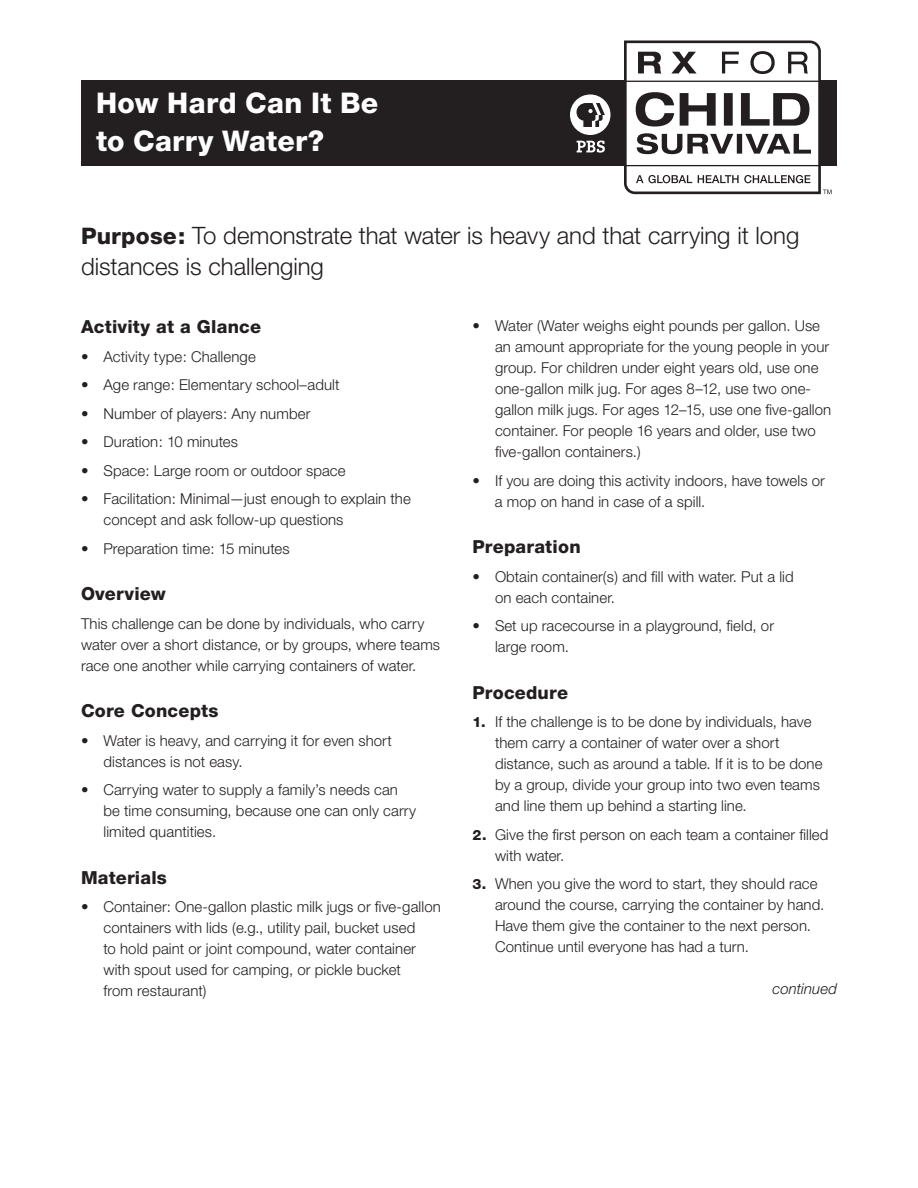
<style>
.page{position:relative;width:918px;height:1188px;background:#fff}
.page>*{position:absolute;margin:0;border:0;box-sizing:border-box;transform-origin:0 0}
.t1{font:800 28.5px/37.5px "Helvetica Neue";letter-spacing:.01em;color:#fff}
.t2{font:300 24px/31.5px "Helvetica Neue";letter-spacing:-.005em;color:#231f20}
.t3{font:800 18px "Helvetica Neue";letter-spacing:.01em;color:#231f20}
.t4{font:300 15px/21px "Helvetica Neue";letter-spacing:.005em;color:#231f20}
.t5{font:italic 300 15px "Helvetica Neue";letter-spacing:.005em;color:#231f20}
.s1{font-weight:800;font-size:22.8px}
.s2{font-weight:800;font-size:14.25px}
</style>
<div class="page">
<div style="left:81px;top:81px;width:756px;height:85px;background:#231f20"></div>
<svg style="left:624px;top:40px;width:208px;height:154px"></svg>
<svg style="left:570px;top:95px;width:40px;height:40px"></svg>
<svg style="left:577px;top:141px;width:28px;height:12px"></svg>
<h1 class="t1" style="left:96px;top:84px;width:284px">How Hard Can It Be to Carry Water?</h1>
<h2 class="t2" style="left:81px;top:219px;width:720px"><span class="s1">Purpose:</span> To demonstrate that water is heavy and that carrying it long distances is challenging</h2>
<p class="t3" style="left:81px;top:316px;width:182px">Activity at a Glance</p>
<p class="t4" style="left:81px;top:346px;width:176px">• Activity type: Challenge</p>
<p class="t4" style="left:81px;top:374px;width:260px">• Age range: Elementary school–adult</p>
<p class="t4" style="left:81px;top:403px;width:231px">• Number of players: Any number</p>
<p class="t4" style="left:81px;top:431px;width:159px">• Duration: 10 minutes</p>
<p class="t4" style="left:81px;top:460px;width:266px">• Space: Large room or outdoor space</p>
<p class="t4" style="left:104px;top:488px;width:309px;text-indent:-22px">• Facilitation: Minimal—just enough to explain the concept and ask follow-up questions</p>
<p class="t4" style="left:81px;top:538px;width:210px">• Preparation time: 15 minutes</p>
<p class="t3" style="left:81px;top:583px;width:86px">Overview</p>
<p class="t4" style="left:81px;top:613px;width:361px">This challenge can be done by individuals, who carry water over a short distance, or by groups, where teams race one another while carrying containers of water.</p>
<p class="t3" style="left:81px;top:700px;width:139px">Core Concepts</p>
<p class="t4" style="left:104px;top:730px;width:290px;text-indent:-22px">• Water is heavy, and carrying it for even short distances is not easy.</p>
<p class="t4" style="left:104px;top:779px;width:314px;text-indent:-22px">• Carrying water to supply a family’s needs can be time consuming, because one can only carry limited quantities.</p>
<p class="t3" style="left:81px;top:867px;width:87px">Materials</p>
<p class="t4" style="left:103px;top:896px;width:339px;text-indent:-22px">• Container: One-gallon plastic milk jugs or five-gallon containers with lids (e.g., utility pail, bucket used<br>to hold paint or joint compound, water container with spout used for camping, or pickle bucket<br>from restaurant)</p>
<p class="t4" style="left:495px;top:315px;width:338px;text-indent:-22px">• Water (Water weighs eight pounds per gallon. Use an amount appropriate for the young people in your group. For children under eight years old, use one one-gallon milk jug. For ages 8–12, use two one&shy;gallon milk jugs. For ages 12–15, use one five-gallon container. For people 16 years and older, use two five-gallon containers.)</p>
<p class="t4" style="left:495px;top:470px;width:332px;text-indent:-22px">• If you are doing this activity indoors, have towels or a mop on hand in case of a spill.</p>
<p class="t3" style="left:472px;top:536px;width:110px">Preparation</p>
<p class="t4" style="left:495px;top:566px;width:300px;text-indent:-22px">• Obtain container(s) and fill with water. Put a lid on each container.</p>
<p class="t4" style="left:495px;top:615px;width:281px;text-indent:-22px">• Set up racecourse in a playground, field, or large room.</p>
<p class="t3" style="left:472px;top:682px;width:97px">Procedure</p>
<p class="t4" style="left:495px;top:711px;width:329px;text-indent:-22px"><span class="s2">1.</span> If the challenge is to be done by individuals, have them carry a container of water over a short distance, such as around a table. If it is to be done by a group, divide your group into two even teams and line them up behind a starting line.</p>
<p class="t4" style="left:495px;top:824px;width:335px;text-indent:-22px"><span class="s2">2.</span> Give the first person on each team a container filled with water.</p>
<p class="t4" style="left:495px;top:873px;width:331px;text-indent:-22px"><span class="s2">3.</span> When you give the word to start, they should race around the course, carrying the container by hand.<br>Have them give the container to the next person.<br>Continue until everyone has had a turn.</p>
<p class="t5" style="left:772px;top:980px;width:66px">continued</p>
</div>
